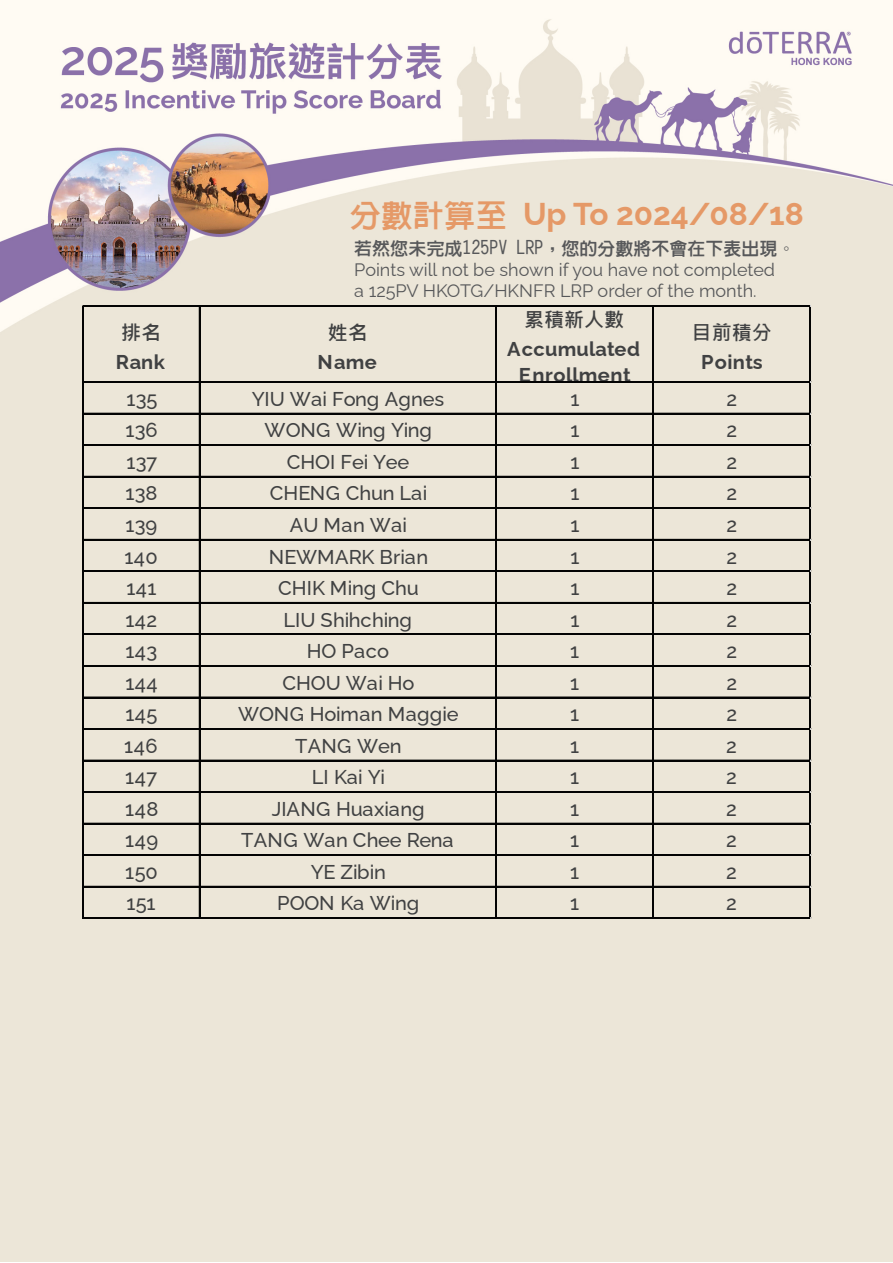
<style>
.page{position:relative;width:893px;height:1263px;background:#fff}
.page>*{position:absolute;margin:0;border:0;box-sizing:border-box;transform-origin:0 0}
.t1{font:700 31.5px "Raleway";color:#e59967}
.t2{font:500 19.95px "Raleway";letter-spacing:.005em;color:#404142}
.t3{font:700 19.95px/25.2px "Raleway";letter-spacing:.015em;color:#404142;text-align:center}
.t4{font:700 19.95px "Microsoft Jheng Hei";color:#404142}
.t5{font:18px/21.6px "Raleway";color:#57585a}
.t6{font:18px "lin Gothic Extra";color:#57585a}
.s1{font-family:"lin Gothic Extra";font-weight:400}
</style>
<div class="page">
<img style="left:0;top:0;width:892px;height:1261px">
<hr style="left:83px;top:306px;width:728px;height:1px;background:#030303">
<hr style="left:83px;top:381px;width:728px;height:1px;background:#030303">
<hr style="left:83px;top:382px;width:728px;height:1px;background:#030303">
<hr style="left:83px;top:413px;width:728px;height:1px;background:#030303">
<hr style="left:83px;top:444px;width:728px;height:1px;background:#030303">
<hr style="left:83px;top:445px;width:728px;height:1px;background:#030303">
<hr style="left:83px;top:476px;width:728px;height:1px;background:#030303">
<hr style="left:83px;top:507px;width:728px;height:1px;background:#030303">
<hr style="left:83px;top:508px;width:728px;height:1px;background:#030303">
<hr style="left:83px;top:539px;width:728px;height:1px;background:#030303">
<hr style="left:83px;top:571px;width:728px;height:1px;background:#030303">
<hr style="left:83px;top:602px;width:728px;height:1px;background:#030303">
<hr style="left:83px;top:634px;width:728px;height:1px;background:#030303">
<hr style="left:83px;top:665px;width:728px;height:1px;background:#030303">
<hr style="left:83px;top:697px;width:728px;height:1px;background:#030303">
<hr style="left:83px;top:728px;width:728px;height:1px;background:#030303">
<hr style="left:83px;top:729px;width:728px;height:1px;background:#030303">
<hr style="left:83px;top:760px;width:728px;height:1px;background:#030303">
<hr style="left:83px;top:791px;width:728px;height:1px;background:#030303">
<hr style="left:83px;top:792px;width:728px;height:1px;background:#030303">
<hr style="left:83px;top:823px;width:728px;height:1px;background:#030303">
<hr style="left:83px;top:854px;width:728px;height:1px;background:#030303">
<hr style="left:83px;top:855px;width:728px;height:1px;background:#030303">
<hr style="left:83px;top:886px;width:728px;height:1px;background:#030303">
<hr style="left:83px;top:917px;width:728px;height:1px;background:#030303">
<hr style="left:83px;top:918px;width:728px;height:1px;background:#030303">
<hr style="left:82px;top:306px;width:1px;height:613px;background:#030303">
<hr style="left:199px;top:307px;width:1px;height:612px;background:#030303">
<hr style="left:495px;top:307px;width:1px;height:612px;background:#030303">
<hr style="left:652px;top:307px;width:2px;height:612px;background:#030303">
<hr style="left:809px;top:307px;width:1px;height:612px;background:#030303">
<hr style="left:810px;top:307px;width:1px;height:612px;background:#030303">
<p class="t4" style="left:121px;top:320px;width:42px">排名</p>
<p class="t3" style="left:116px;top:347px;width:51px">Rank</p>
<h1 class="t1" style="left:350px;top:188px;width:455px"><span class="s1">分數計算至</span> Up To 2024/08/18</h1>
<p class="t6" style="left:354px;top:240px;width:443px">若然您未完成125PV LRP，您的分數將不會在下表出現。</p>
<p class="t5" style="left:354px;top:257px;width:422px">Points will not be shown if you have not completed a 125PV HKOTG/HKNFR LRP order of the month.</p>
<p class="t4" style="left:328px;top:320px;width:42px">姓名</p>
<p class="t3" style="left:317px;top:347px;width:61px">Name</p>
<p class="t4" style="left:524px;top:307px;width:102px">累積新人數</p>
<p class="t3" style="left:507px;top:335px;width:134px">Accumulated<br>Enrollment</p>
<p class="t4" style="left:691px;top:320px;width:82px">目前積分</p>
<p class="t3" style="left:701px;top:347px;width:63px">Points</p>
<p class="t2" style="left:126px;top:383px;width:33px">135</p>
<p class="t2" style="left:252px;top:383px;width:194px">YIU Wai Fong Agnes</p>
<p class="t2" style="left:570px;top:383px;width:11px">1</p>
<p class="t2" style="left:726px;top:383px;width:12px">2</p>
<p class="t2" style="left:125px;top:414px;width:34px">136</p>
<p class="t2" style="left:265px;top:414px;width:169px">WONG Wing Ying</p>
<p class="t2" style="left:570px;top:414px;width:11px">1</p>
<p class="t2" style="left:726px;top:414px;width:12px">2</p>
<p class="t2" style="left:126px;top:446px;width:32px">137</p>
<p class="t2" style="left:287px;top:446px;width:124px">CHOI Fei Yee</p>
<p class="t2" style="left:570px;top:446px;width:11px">1</p>
<p class="t2" style="left:726px;top:446px;width:12px">2</p>
<p class="t2" style="left:125px;top:477px;width:34px">138</p>
<p class="t2" style="left:270px;top:477px;width:159px">CHENG Chun Lai</p>
<p class="t2" style="left:570px;top:477px;width:11px">1</p>
<p class="t2" style="left:726px;top:477px;width:12px">2</p>
<p class="t2" style="left:125px;top:509px;width:33px">139</p>
<p class="t2" style="left:290px;top:509px;width:119px">AU Man Wai</p>
<p class="t2" style="left:570px;top:509px;width:11px">1</p>
<p class="t2" style="left:726px;top:509px;width:12px">2</p>
<p class="t2" style="left:124px;top:541px;width:35px">140</p>
<p class="t2" style="left:269px;top:541px;width:161px">NEWMARK Brian</p>
<p class="t2" style="left:570px;top:541px;width:11px">1</p>
<p class="t2" style="left:726px;top:541px;width:12px">2</p>
<p class="t2" style="left:126px;top:572px;width:32px">141</p>
<p class="t2" style="left:278px;top:572px;width:142px">CHIK Ming Chu</p>
<p class="t2" style="left:570px;top:572px;width:11px">1</p>
<p class="t2" style="left:726px;top:572px;width:12px">2</p>
<p class="t2" style="left:125px;top:604px;width:33px">142</p>
<p class="t2" style="left:283px;top:604px;width:130px">LIU Shihching</p>
<p class="t2" style="left:570px;top:604px;width:11px">1</p>
<p class="t2" style="left:726px;top:604px;width:12px">2</p>
<p class="t2" style="left:125px;top:635px;width:33px">143</p>
<p class="t2" style="left:307px;top:635px;width:84px">HO Paco</p>
<p class="t2" style="left:570px;top:635px;width:11px">1</p>
<p class="t2" style="left:726px;top:635px;width:12px">2</p>
<p class="t2" style="left:125px;top:667px;width:34px">144</p>
<p class="t2" style="left:282px;top:667px;width:134px">CHOU Wai Ho</p>
<p class="t2" style="left:570px;top:667px;width:11px">1</p>
<p class="t2" style="left:726px;top:667px;width:12px">2</p>
<p class="t2" style="left:125px;top:698px;width:34px">145</p>
<p class="t2" style="left:238px;top:698px;width:222px">WONG Hoiman Maggie</p>
<p class="t2" style="left:570px;top:698px;width:11px">1</p>
<p class="t2" style="left:726px;top:698px;width:12px">2</p>
<p class="t2" style="left:124px;top:730px;width:35px">146</p>
<p class="t2" style="left:295px;top:730px;width:108px">TANG Wen</p>
<p class="t2" style="left:570px;top:730px;width:11px">1</p>
<p class="t2" style="left:726px;top:730px;width:12px">2</p>
<p class="t2" style="left:125px;top:761px;width:33px">147</p>
<p class="t2" style="left:312px;top:761px;width:75px">LI Kai Yi</p>
<p class="t2" style="left:570px;top:761px;width:11px">1</p>
<p class="t2" style="left:726px;top:761px;width:12px">2</p>
<p class="t2" style="left:125px;top:793px;width:35px">148</p>
<p class="t2" style="left:272px;top:793px;width:154px">JIANG Huaxiang</p>
<p class="t2" style="left:570px;top:793px;width:11px">1</p>
<p class="t2" style="left:726px;top:793px;width:12px">2</p>
<p class="t2" style="left:125px;top:824px;width:34px">149</p>
<p class="t2" style="left:241px;top:824px;width:214px">TANG Wan Chee Rena</p>
<p class="t2" style="left:570px;top:824px;width:11px">1</p>
<p class="t2" style="left:726px;top:824px;width:12px">2</p>
<p class="t2" style="left:125px;top:856px;width:34px">150</p>
<p class="t2" style="left:311px;top:856px;width:77px">YE Zibin</p>
<p class="t2" style="left:570px;top:856px;width:11px">1</p>
<p class="t2" style="left:726px;top:856px;width:12px">2</p>
<p class="t2" style="left:126px;top:887px;width:31px">151</p>
<p class="t2" style="left:277px;top:887px;width:144px">POON Ka Wing</p>
<p class="t2" style="left:570px;top:887px;width:11px">1</p>
<p class="t2" style="left:726px;top:887px;width:12px">2</p>
</div>
